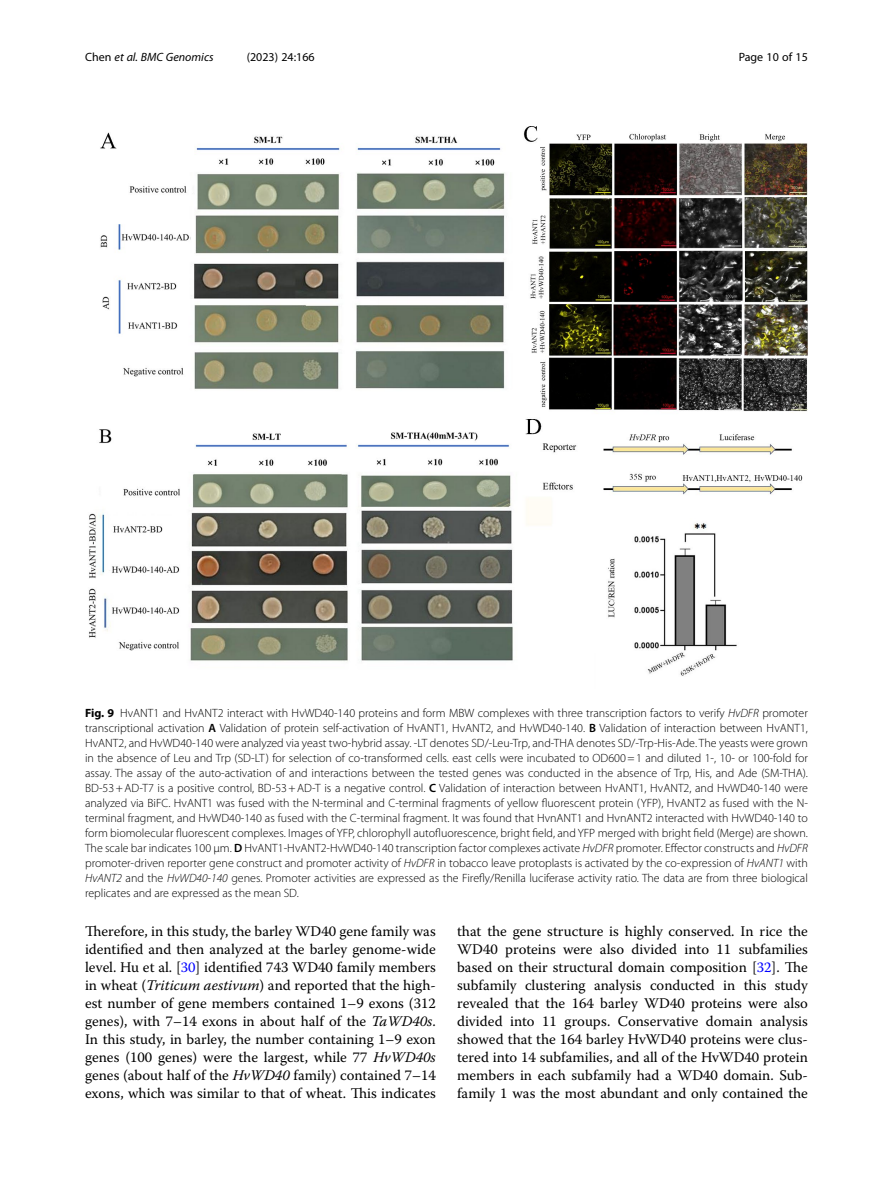
<style>
.page{position:relative;width:893px;height:1191px;background:#fff}
.page>*{position:absolute;margin:0;border:0;box-sizing:border-box;transform-origin:0 0}
.Body_Text{font:14.7px/18px "Warnock Pro";color:#000;text-align:justify}
.Figure_Caption{font:300 12px/15px "Myriad Pro";color:#000;text-align:justify}
.t1{font:12px "Myriad Pro";color:#000}
.t2{font:italic 12px "Myriad Pro";color:#000}
.s1{font-style:normal}
.s2{font-weight:700}
.s3{font-style:italic}
.s4{font-weight:600}
.s5{color:#00f}
</style>
<div class="page">
<img style="left:89px;top:126px;width:719px;height:550px">
<p class="t2" style="left:85px;top:50px;width:130px"><span class="s1">Chen</span> et al. BMC Genomics</p>
<p class="t1" style="left:247px;top:50px;width:70px">(2023) 24:166</p>
<p class="t1" style="left:739px;top:50px;width:71px">Page 10 of 15</p>
<p class="Figure_Caption" style="left:85px;top:705px;width:724px"><span class="s2">Fig. 9</span> HvANT1 and HvANT2 interact with HvWD40-140 proteins and form MBW complexes with three transcription factors to verify <span class="s3">HvDFR</span> promoter transcriptional activation <span class="s4">A</span> Validation of protein self-activation of HvANT1, HvANT2, and HvWD40-140. <span class="s4">B</span> Validation of interaction between HvANT1, HvANT2, and HvWD40-140 were analyzed via yeast two-hybrid assay. -LT denotes SD/-Leu-Trp, and-THA denotes SD/-Trp-His-Ade. The yeasts were grown in the absence of Leu and Trp (SD-LT) for selection of co-transformed cells. east cells were incubated to OD600=1 and diluted 1-, 10- or 100-fold for assay. The assay of the auto-activation of and interactions between the tested genes was conducted in the absence of Trp, His, and Ade (SM-THA).<br>BD-53+AD-T7 is a positive control, BD-53+AD-T is a negative control. <span class="s4">C</span> Validation of interaction between HvANT1, HvANT2, and HvWD40-140 were analyzed via BiFC. HvANT1 was fused with the N-terminal and C-terminal fragments of yellow fluorescent protein (YFP), HvANT2 as fused with the N&shy;terminal fragment, and HvWD40-140 as fused with the C-terminal fragment. It was found that HvnANT1 and HvnANT2 interacted with HvWD40-140 to form biomolecular fluorescent complexes. Images of YFP, chlorophyll autofluorescence, bright field, and YFP merged with bright field (Merge) are shown.<br>The scale bar indicates 100 μm. <span class="s4">D</span> HvANT1-HvANT2-HvWD40-140 transcription factor complexes activate <span class="s3">HvDFR</span> promoter. Effector constructs and <span class="s3">HvDFR </span>promoter-driven reporter gene construct and promoter activity of <span class="s3">HvDFR</span> in tobacco leave protoplasts is activated by the co-expression of <span class="s3">HvANT1</span> with <span class="s3">HvANT2</span> and the <span class="s3">HvWD40-140</span> genes. Promoter activities are expressed as the Firefly/Renilla luciferase activity ratio. The data are from three biological replicates and are expressed as the mean SD.</p>
<p class="Body_Text" style="left:85px;top:922px;width:352px">Therefore, in this study, the barley WD40 gene family was identified and then analyzed at the barley genome-wide level. Hu et al. [<span class="s5">30</span>] identified 743 WD40 family members in wheat (<span class="s3">Triticum aestivum</span>) and reported that the high&shy;est number of gene members contained 1–9 exons (312 genes), with 7–14 exons in about half of the <span class="s3">TaWD40s</span>.<br>In this study, in barley, the number containing 1–9 exon genes (100 genes) were the largest, while 77 <span class="s3">HvWD40s </span>genes (about half of the <span class="s3">HvWD40</span> family) contained 7–14 exons, which was similar to that of wheat. This indicates</p>
<p class="Body_Text" style="left:457px;top:922px;width:352px">that the gene structure is highly conserved. In rice the WD40 proteins were also divided into 11 subfamilies based on their structural domain composition [<span class="s5">32</span>]. The subfamily clustering analysis conducted in this study revealed that the 164 barley WD40 proteins were also divided into 11 groups. Conservative domain analysis showed that the 164 barley HvWD40 proteins were clus&shy;tered into 14 subfamilies, and all of the HvWD40 protein members in each subfamily had a WD40 domain. Sub&shy;family 1 was the most abundant and only contained the</p>
</div>
